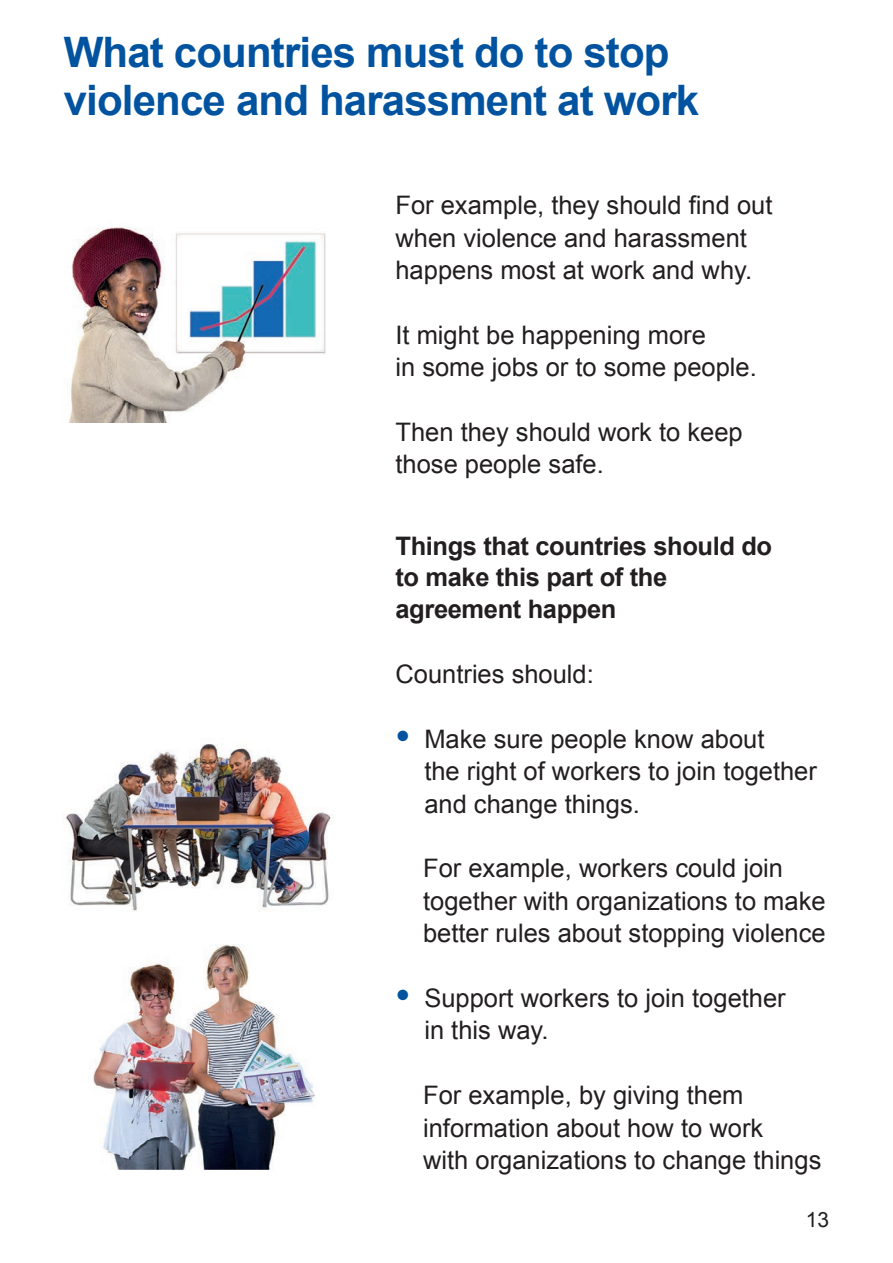
<style>
.page{position:relative;width:893px;height:1263px;background:#fff}
.page>*{position:absolute;margin:0;border:0;box-sizing:border-box;transform-origin:0 0}
.t1{font:700 42px/48px "Arial";letter-spacing:-.02em;color:#0153a0}
.t2{font:25.5px/32.4px "Arial";color:#231f20}
.t3{font:700 25.5px/31.5px "Arial";letter-spacing:-.015em;color:#231f20}
.t4{font:21px "Arial";color:#231f20}
.s1{font-size:42px;color:#0153a0}
</style>
<div class="page">
<img style="left:93px;top:944px;width:222px;height:225px">
<img style="left:65px;top:744px;width:266px;height:168px">
<img style="left:69px;top:227px;width:257px;height:195px">
<p class="t1" style="left:64px;top:29px;width:637px">What countries must do to stop violence and harassment at work</p>
<p class="t2" style="left:395px;top:189px;width:379px">For example, they should find out when violence and harassment happens most at work and why.</p>
<p class="t2" style="left:395px;top:319px;width:363px">It might be happening more<br>in some jobs or to some people.</p>
<p class="t2" style="left:395px;top:416px;width:349px">Then they should work to keep those people safe.</p>
<p class="t3" style="left:395px;top:531px;width:378px">Things that countries should do to make this part of the agreement happen</p>
<p class="t2" style="left:395px;top:658px;width:200px">Countries should:</p>
<p class="t2" style="left:424px;top:723px;width:394px;text-indent:-29px"><span class="s1">•</span> Make sure people know about<br>the right of workers to join together and change things.</p>
<p class="t2" style="left:423px;top:852px;width:404px">For example, workers could join together with organizations to make better rules about stopping violence</p>
<p class="t2" style="left:424px;top:982px;width:363px;text-indent:-29px"><span class="s1">•</span> Support workers to join together in this way.</p>
<p class="t2" style="left:423px;top:1079px;width:400px">For example, by giving them information about how to work<br>with organizations to change things</p>
<p class="t4" style="left:806px;top:1206px;width:25px">13</p>
</div>
